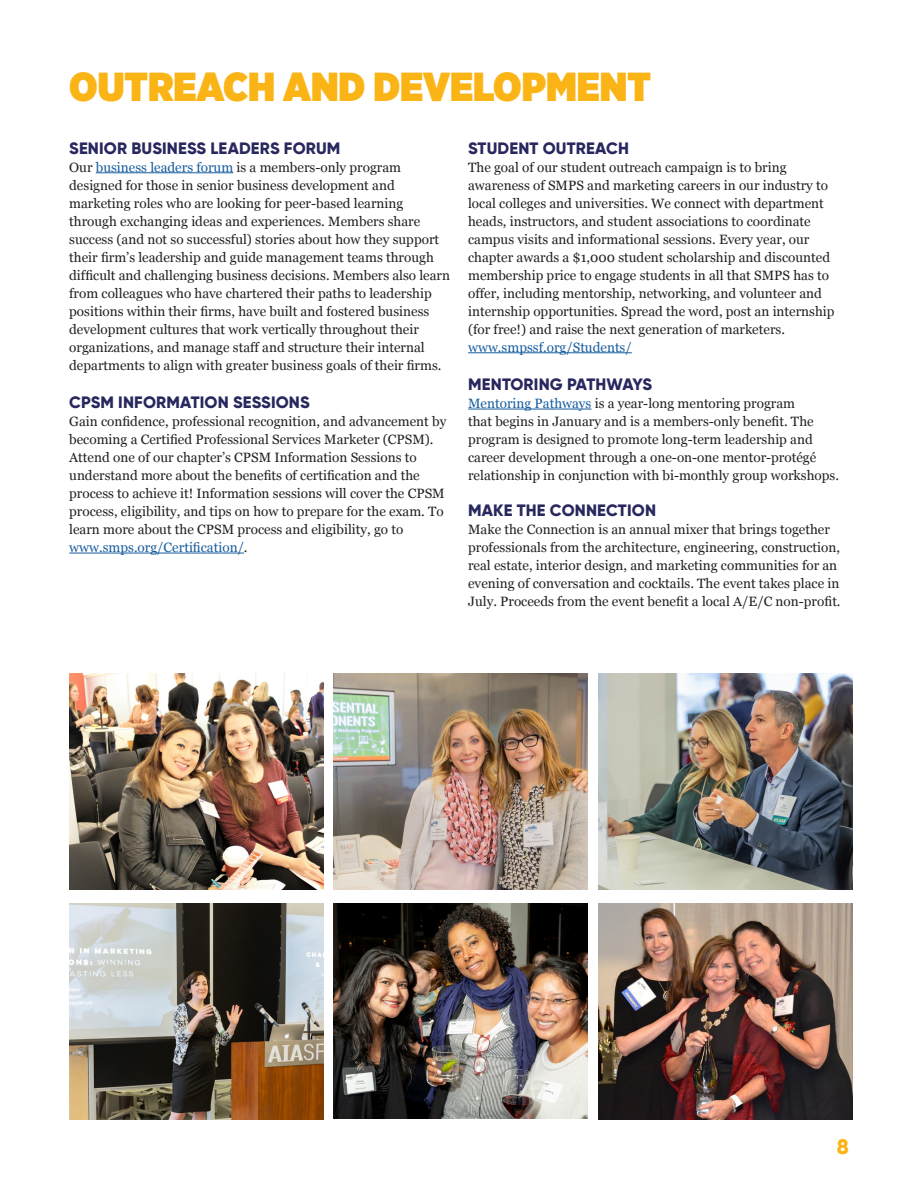
<style>
.page{position:relative;width:918px;height:1188px;background:#fff}
.page>*{position:absolute;margin:0;border:0;box-sizing:border-box;transform-origin:0 0}
.t1{font:900 40.5px "Gotham Narrow";color:#fbb416}
.t2{font:800 21px "Gilroy";color:#fbb416}
.t3{font:800 16.5px "Gilroy";letter-spacing:.01em;color:#28275e}
.t4{font:13.5px/18px "Georgia";color:#231f20}
.s1{color:#175d9e}
</style>
<div class="page">
<hr style="left:96px;top:172px;width:137px;height:1px;background:#175d9e">
<hr style="left:69px;top:553px;width:175px;height:1px;background:#175d9e">
<hr style="left:468px;top:352px;width:164px;height:1px;background:#175d9e">
<hr style="left:468px;top:409px;width:123px;height:1px;background:#175d9e">
<img style="left:69px;top:903px;width:254px;height:216px">
<img style="left:599px;top:674px;width:254px;height:215px">
<img style="left:599px;top:903px;width:254px;height:216px">
<img style="left:69px;top:674px;width:254px;height:216px">
<img style="left:334px;top:674px;width:254px;height:216px">
<img style="left:334px;top:903px;width:254px;height:216px">
<p class="t1" style="left:69px;top:60px;width:583px">OUTREACH AND DEVELOPMENT</p>
<p class="t3" style="left:69px;top:137px;width:273px">SENIOR BUSINESS LEADERS FORUM</p>
<p class="t4" style="left:69px;top:158px;width:382px">Our <span class="s1">business leaders forum</span> is a members-only program designed for those in senior business development and marketing roles who are looking for peer-based learning through exchanging ideas and experiences. Members share success (and not so successful) stories about how they support their firm’s leadership and guide management teams through difficult and challenging business decisions. Members also learn from colleagues who have chartered their paths to leadership positions within their firms, have built and fostered business development cultures that work vertically throughout their organizations, and manage staff and structure their internal departments to align with greater business goals of their firms.</p>
<p class="t3" style="left:69px;top:392px;width:242px">CPSM INFORMATION SESSIONS</p>
<p class="t4" style="left:69px;top:412px;width:379px">Gain confidence, professional recognition, and advancement by becoming a Certified Professional Services Marketer (CPSM).<br>Attend one of our chapter’s CPSM Information Sessions to understand more about the benefits of certification and the process to achieve it! Information sessions will cover the CPSM process, eligibility, and tips on how to prepare for the exam. To learn more about the CPSM process and eligibility, go to <span class="s1">www.smps.org/Certification/</span>.</p>
<p class="t3" style="left:468px;top:137px;width:162px">STUDENT OUTREACH</p>
<p class="t4" style="left:468px;top:158px;width:368px">The goal of our student outreach campaign is to bring awareness of SMPS and marketing careers in our industry to local colleges and universities. We connect with department heads, instructors, and student associations to coordinate campus visits and informational sessions. Every year, our chapter awards a $1,000 student scholarship and discounted membership price to engage students in all that SMPS has to offer, including mentorship, networking, and volunteer and internship opportunities. Spread the word, post an internship (for free!) and raise the next generation of marketers. <span class="s1">www.smpssf.org/Students/</span></p>
<p class="t3" style="left:468px;top:374px;width:185px">MENTORING PATHWAYS</p>
<p class="t4" style="left:468px;top:394px;width:372px"><span class="s1">Mentoring Pathways</span> is a year-long mentoring program<br>that begins in January and is a members-only benefit. The program is designed to promote long-term leadership and career development through a one-on-one mentor-protégé relationship in conjunction with bi-monthly group workshops.</p>
<p class="t3" style="left:468px;top:500px;width:189px">MAKE THE CONNECTION</p>
<p class="t4" style="left:468px;top:520px;width:374px">Make the Connection is an annual mixer that brings together professionals from the architecture, engineering, construction, real estate, interior design, and marketing communities for an evening of conversation and cocktails. The event takes place in July. Proceeds from the event benefit a local A/E/C non-profit.</p>
<h2 class="t2" style="left:837px;top:1134px;width:14px">8</h2>
</div>
